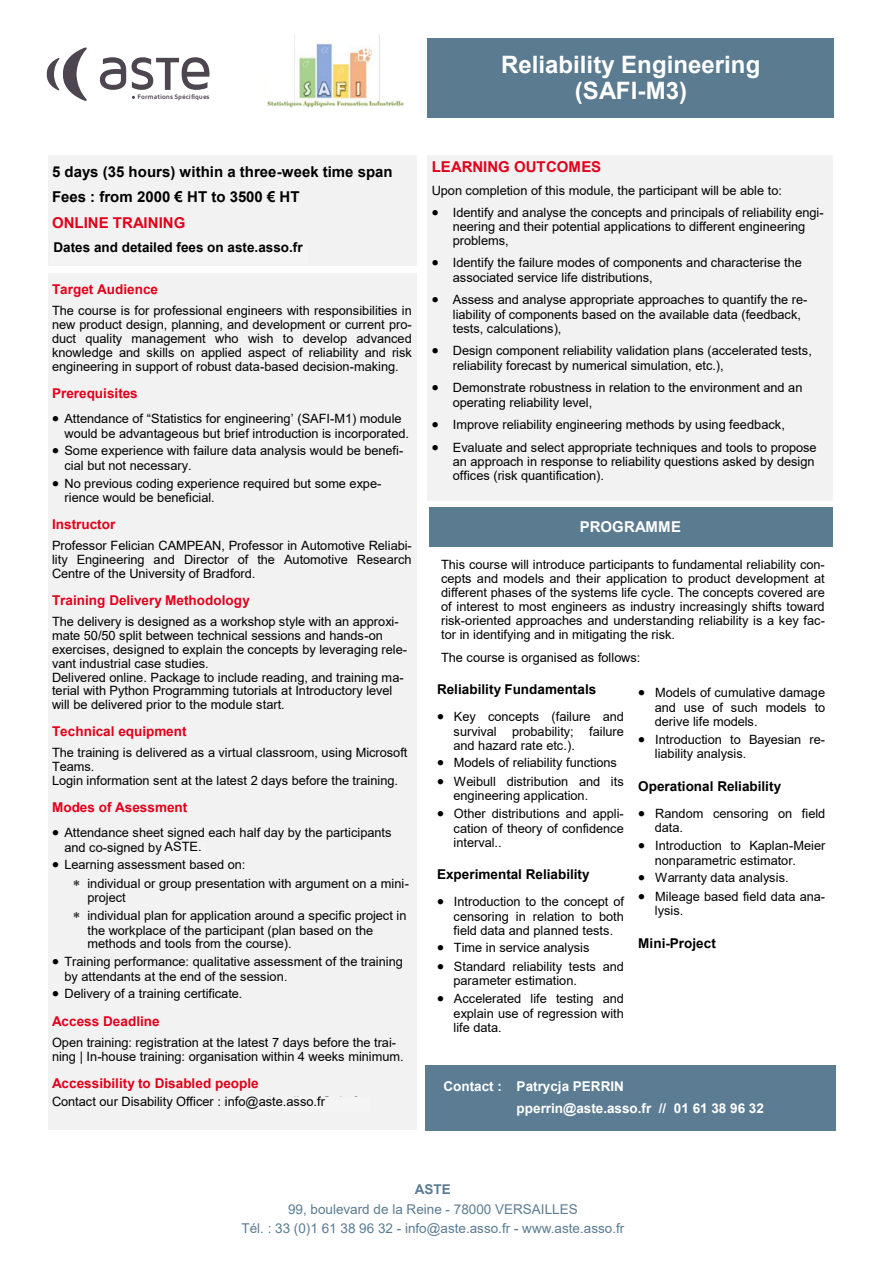
<style>
.page{position:relative;width:893px;height:1263px;background:#fff}
.page>*{position:absolute;margin:0;border:0;box-sizing:border-box;transform-origin:0 0}
.t1{font:700 24px/26.1px "Arial";color:#fff;text-align:center}
.t2{font:700 15px/25.5px "Arial";color:#000}
.t3{font:700 15px "Arial";color:#e2001a}
.t4{font:700 15px "Arial";letter-spacing:.005em;color:#fff}
.t5{font:700 13.5px "Arial";color:#e2001a}
.t6{font:700 13.5px/20.5px "Arial";color:#fff}
.t7{font:700 13.5px "Arial";color:#000}
.t8{font:13.5px/19.5px "Arial";color:#5b7c92;text-align:center}
.t9{font:13.5px "Arial";letter-spacing:.005em;color:#5a7b90}
.t10{font:700 13.5px "Arial";color:#5b7c92}
.t11{font:12.9px "Arial";color:#000}
.t12{font:12.75px/14px "Arial";letter-spacing:-.005em;color:#000}
.t13{font:700 6.75px "Maven Pro";color:#4d4550}
.s1{font-size:12.15px}
.s2{color:#e2001a}
</style>
<div class="page">
<div style="left:427px;top:38px;width:407px;height:80px;background:#5a7b90"></div>
<div style="left:48px;top:273px;width:369px;height:857px;background:#f2f2f3"></div>
<div style="left:48px;top:155px;width:369px;height:110px;background:#f2f2f3"></div>
<div style="left:427px;top:155px;width:405px;height:346px;background:#f2f2f3"></div>
<div style="left:429px;top:507px;width:403px;height:40px;background:#5a7b90"></div>
<img style="left:267px;top:35px;width:137px;height:73px">
<svg style="left:47px;top:47px;width:40px;height:54px"></svg>
<svg style="left:100px;top:57px;width:109px;height:33px"></svg>
<div style="left:425px;top:1065px;width:411px;height:66px;background:#5b7c92"></div>
<p class="t13" style="left:138px;top:93px;width:74px">Formations Spécifiques</p>
<h1 class="t1" style="left:501px;top:51px;width:261px">Reliability Engineering (SAFI-M3)</h1>
<p class="t2" style="left:52px;top:159px;width:342px">5 days (35 hours) within a three-week time span<br>Fees : from 2000 € HT to 3500 € HT</p>
<p class="t3" style="left:52px;top:212px;width:135px">ONLINE TRAINING</p>
<p class="t2" style="left:52px;top:235px;width:231px">Dates and detailed fees on sia.fr</p>
<p class="t7" style="left:54px;top:238px;width:251px">Dates and detailed fees on aste.asso.fr</p>
<p class="t5" style="left:52px;top:280px;width:108px">Target Audience</p>
<p class="t12" style="left:52px;top:304px;width:361px;text-align:justify">The course is for professional engineers with responsibilities in new product design, planning, and development or current pro&shy;duct quality management who wish to develop advanced knowledge and skills on applied aspect of reliability and risk engineering in support of robust data-based decision-making.</p>
<p class="t5" style="left:52px;top:384px;width:87px">Prerequisites</p>
<p class="t12" style="left:64px;top:411px;width:346px;line-height:14.9px;text-indent:-12px">• Attendance of “Statistics for engineering’ (SAFI-M1) module would be advantageous but brief introduction is incorporated.</p>
<p class="t12" style="left:64px;top:443px;width:340px;line-height:14.5px;text-indent:-12px">• Some experience with failure data analysis would be benefi&shy;cial but not necessary.</p>
<p class="t12" style="left:64px;top:476px;width:318px;line-height:14.5px;text-indent:-12px">• No previous coding experience required but some expe&shy;rience would be beneficial.</p>
<p class="t5" style="left:52px;top:515px;width:65px">Instructor</p>
<p class="t12" style="left:52px;top:539px;width:361px;text-align:justify">Professor Felician CAMPEAN, Professor in Automotive Reliabi&shy;lity Engineering and Director of the Automotive Research Centre of the University of Bradford.</p>
<p class="t5" style="left:52px;top:590px;width:199px">Training Delivery Methodology</p>
<p class="t12" style="left:52px;top:614px;width:357px">The delivery is designed as a workshop style with an approxi&shy;mate 50/50 split between technical sessions and hands-on exercises, designed to explain the concepts by leveraging rele&shy;vant industrial case studies.<br>Delivered online. Package to include reading, and training ma&shy;terial with Python Programming tutorials at Introductory level will be delivered prior to the module start.</p>
<p class="t5" style="left:52px;top:722px;width:136px">Technical equipment</p>
<p class="t12" style="left:52px;top:746px;width:357px">The training is delivered as a virtual classroom, using Microsoft<br>Teams.<br>Login information sent at the latest 2 days before the training.</p>
<p class="t5" style="left:52px;top:798px;width:137px">Modes of Asessment</p>
<p class="t12" style="left:64px;top:825px;width:328px;line-height:14.9px;text-indent:-12px">• Attendance sheet signed each half day by the participants and co-signed by SIA.</p>
<p class="t12" style="left:87px;top:855px;width:323px;line-height:18.5px;text-indent:-35px">• Learning assessment based on:<br>individual or group presentation with argument on a mini-</p>
<p class="t12" style="left:87px;top:889px;width:321px;line-height:17.7px">project<br>individual plan for application around a specific project in</p>
<p class="t12" style="left:87px;top:923px;width:287px">the workplace of the participant (plan based on the methods and tools from the course).</p>
<p class="t12" style="left:64px;top:954px;width:340px;line-height:14.5px;text-indent:-12px">• Training performance: qualitative assessment of the training by attendants at the end of the session<span class="s1">.</span></p>
<p class="t12" style="left:52px;top:987px;width:192px">• Delivery of a training certificate.</p>
<p class="t5" style="left:52px;top:1011px;width:109px">Access Deadline</p>
<p class="t12" style="left:52px;top:1035px;width:353px">Open training: registration at the latest 7 days before the trai&shy;ning | In-house training: organisation within 4 weeks minimum.</p>
<p class="t5" style="left:52px;top:1073px;width:208px">Accessibility to Disabled people</p>
<p class="t12" style="left:52px;top:1095px;width:310px">Contact our Disability Officer : re erenthandicap@sia.fr</p>
<p class="t11" style="left:165px;top:838px;width:39px">ASTE.</p>
<p class="t11" style="left:225px;top:1093px;width:102px">info@aste.asso.fr</p>
<p class="t3" style="left:432px;top:156px;width:171px">LEARNING OUTCOMES</p>
<p class="t12" style="left:432px;top:183px;width:352px">Upon completion of this module, the participant will be able to:</p>
<p class="t12" style="left:453px;top:205px;width:372px;line-height:14.4px;text-indent:-21px">• Identify and analyse the concepts and principals of reliability engi&shy;neering and their potential applications to different engineering problems,</p>
<p class="t12" style="left:453px;top:255px;width:351px;line-height:14.9px;text-indent:-21px">• Identify the failure modes of components and characterise the associated service life distributions,</p>
<p class="t12" style="left:453px;top:292px;width:356px;line-height:14.4px;text-indent:-21px">• Assess and analyse appropriate approaches to quantify the re&shy;liability of components based on the available data (feedback, tests, calculations),</p>
<p class="t12" style="left:453px;top:343px;width:360px;line-height:14.9px;text-indent:-21px">• Design component reliability validation plans (accelerated tests, reliability forecast by numerical simulation, etc.),</p>
<p class="t12" style="left:453px;top:380px;width:351px;line-height:14.9px;text-indent:-21px">• Demonstrate robustness in relation to the environment and an operating reliability level,</p>
<p class="t12" style="left:432px;top:417px;width:355px">• Improve reliability engineering methods by using feedback,</p>
<p class="t12" style="left:453px;top:440px;width:365px;line-height:14.4px;text-indent:-21px">• Evaluate and select appropriate techniques and tools to propose an approach in response to reliability questions asked by design offices (risk quantification).</p>
<p class="t4" style="left:580px;top:516px;width:103px">PROGRAMME</p>
<p class="t12" style="left:441px;top:558px;width:385px;text-align:justify">This course will introduce participants to fundamental reliability con&shy;cepts and models and their application to product development at different phases of the systems life cycle. The concepts covered are of interest to most engineers as industry increasingly shifts toward risk-oriented approaches and understanding reliability is a key fac&shy;tor in identifying and in mitigating the risk.</p>
<p class="t12" style="left:441px;top:650px;width:201px">The course is organised as follows:</p>
<p class="t7" style="left:437px;top:680px;width:161px">Reliability Fundamentals</p>
<p class="t12" style="left:454px;top:709px;width:172px;text-align:justify;text-indent:-17px">• Key concepts (failure and survival probability; failure and hazard rate etc.).</p>
<p class="t12" style="left:437px;top:756px;width:181px">• Models of reliability functions</p>
<p class="t12" style="left:454px;top:774px;width:172px;line-height:14.5px;text-indent:-17px">• Weibull distribution and its engineering application.</p>
<p class="t12" style="left:454px;top:806px;width:172px;text-align:justify;text-indent:-17px">• Other distributions and appli&shy;cation of theory of confidence interval..</p>
<p class="t7" style="left:437px;top:865px;width:154px">Experimental Reliability</p>
<p class="t12" style="left:454px;top:894px;width:172px;text-align:justify;text-indent:-17px">• Introduction to the concept of censoring in relation to both field data and planned tests.</p>
<p class="t12" style="left:437px;top:941px;width:154px">• Time in service analysis</p>
<p class="t12" style="left:454px;top:959px;width:172px;line-height:14.9px;text-indent:-17px">• Standard reliability tests and parameter estimation.</p>
<p class="t12" style="left:454px;top:991px;width:172px;text-align:justify;text-indent:-17px">• Accelerated life testing and explain use of regression with life data.</p>
<p class="t12" style="left:655px;top:686px;width:172px;text-align:justify;text-indent:-17px">• Models of cumulative damage and use of such models to derive life models.</p>
<p class="t12" style="left:655px;top:732px;width:172px;line-height:14.5px;text-indent:-17px">• Introduction to Bayesian re&shy;liability analysis.</p>
<p class="t7" style="left:638px;top:776px;width:145px">Operational Reliability</p>
<p class="t12" style="left:655px;top:806px;width:172px;line-height:14.7px;text-indent:-17px">• Random censoring on field data.</p>
<p class="t12" style="left:655px;top:838px;width:172px;line-height:14.5px;text-indent:-17px">• Introduction to Kaplan-Meier nonparametric estimator.</p>
<p class="t12" style="left:638px;top:871px;width:152px">• Warranty data analysis.</p>
<p class="t12" style="left:655px;top:889px;width:172px;line-height:14.5px;text-indent:-17px">• Mileage based field data ana&shy;lysis.</p>
<p class="t7" style="left:638px;top:934px;width:79px">Mini-Project</p>
<p class="t6" style="left:443px;top:1076px;width:60px">Contact :</p>
<p class="t6" style="left:517px;top:1075px;width:249px;line-height:22.5px">Patrycja PERRIN<br>pperrin@aste.asso.fr // 01 61 38 96 32</p>
<p class="t6" style="left:504px;top:1080px;width:288px;text-indent:-72px">Contact : Marie-Claude BURAUX marie-claude.buraux@sia.fr // 01 41 44 93 72</p>
<p class="t10" style="left:415px;top:1180px;width:38px">ASTE</p>
<p class="t8" style="left:241px;top:1199px;width:384px">99, boulevard de la Reine - 78000 VERSAILLES<br>Tél. : 33 (0)1 61 38 96 32 - info@aste.asso.fr - www.aste.asso.fr</p>
<p class="t9" style="left:265px;top:1200px;width:353px">Tél. : 33 (0)1 41 44 93 70 <span class="s2">•</span> e-mail : info@sia.fr <span class="s2">•</span> www.sia.fr</p>
</div>
